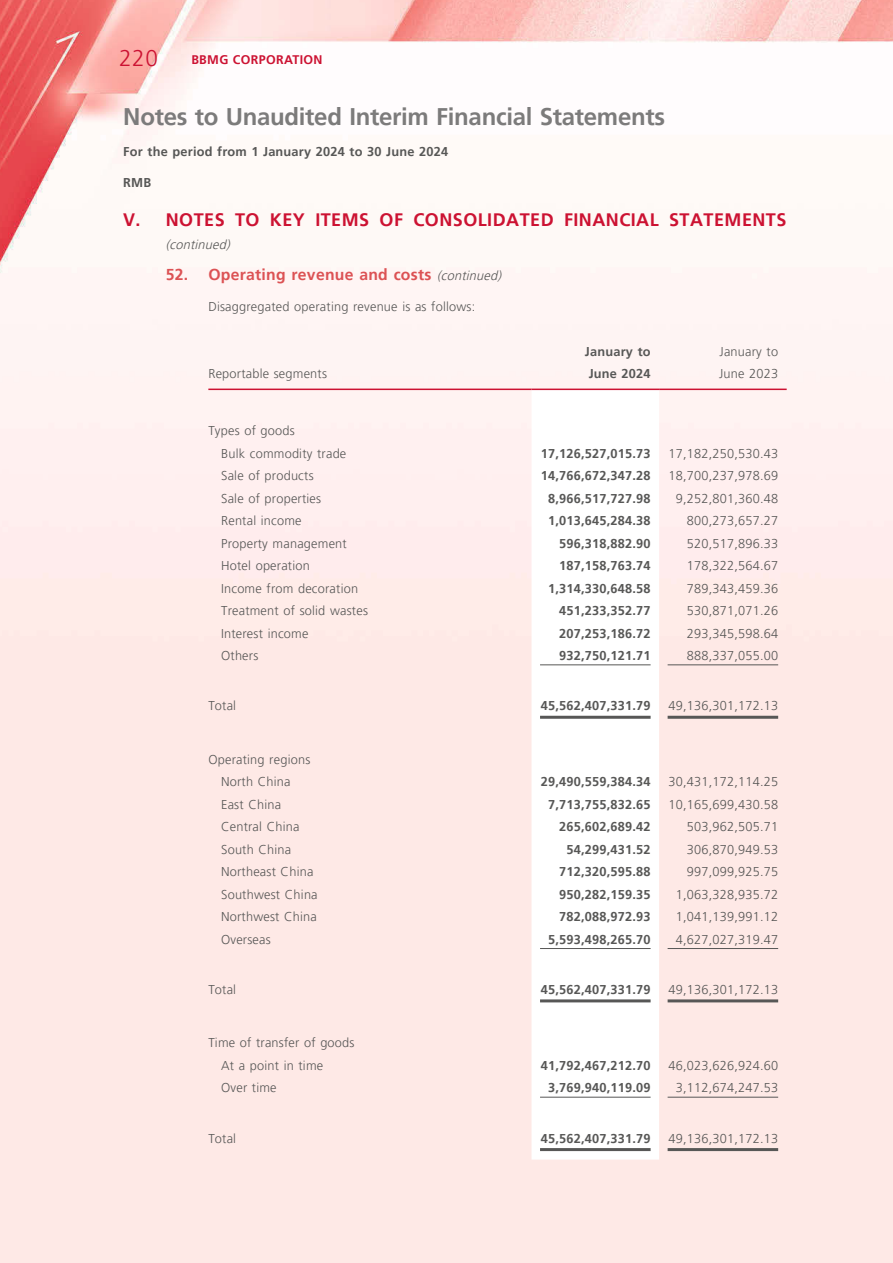
<style>
.page{position:relative;width:893px;height:1263px;background:#fff}
.page>*{position:absolute;margin:0;border:0;box-sizing:border-box;transform-origin:0 0}
.t1{font:700 24px "Frutiger LT Pro";letter-spacing:-.015em;color:#7c7b7b}
.t2{font:300 22.5px "Frutiger LT Pro";color:#cc1232}
.t3{font:700 18px "Frutiger LT Pro";letter-spacing:.025em;color:#cc1232}
.t4{font:700 15.75px "Frutiger LT Pro";letter-spacing:.015em;color:#dc5254}
.t5{font:300 12.75px/22.5px "Frutiger LT Pro";letter-spacing:.015em;color:#575756}
.t6{font:700 12.75px/22.5px "Frutiger LT Pro";letter-spacing:.015em;color:#575756}
.t7{font:italic 300 12.75px "Frutiger LT Pro";color:#575756}
.t8{font:700 12.45px "Frutiger LT Pro";letter-spacing:.03em;color:#cc1232}
.s1{font-weight:300;font-style:italic;font-size:12.75px;color:#575756}
</style>
<div class="page">
<img style="left:0;top:0;width:893px;height:1263px">
<svg style="left:531px;top:390px;width:128px;height:769px"></svg>
<hr style="left:208px;top:389px;width:323px;height:1px;background:#cc1232">
<hr style="left:531px;top:389px;width:128px;height:1px;background:#cc1232">
<hr style="left:659px;top:389px;width:128px;height:1px;background:#cc1232">
<hr style="left:540px;top:664px;width:111px;height:1px;background:#575756">
<hr style="left:668px;top:664px;width:110px;height:1px;background:#575756">
<hr style="left:540px;top:716px;width:111px;height:3px;background:#575756">
<hr style="left:668px;top:716px;width:110px;height:3px;background:#575756">
<hr style="left:540px;top:948px;width:111px;height:1px;background:#575756">
<hr style="left:668px;top:948px;width:110px;height:1px;background:#575756">
<hr style="left:540px;top:999px;width:111px;height:3px;background:#575756">
<hr style="left:668px;top:999px;width:110px;height:3px;background:#575756">
<hr style="left:540px;top:1097px;width:111px;height:1px;background:#575756">
<hr style="left:668px;top:1097px;width:110px;height:1px;background:#575756">
<hr style="left:540px;top:1148px;width:111px;height:3px;background:#575756">
<hr style="left:668px;top:1148px;width:110px;height:3px;background:#575756">
<h2 class="t2" style="left:119px;top:45px;width:40px">220</h2>
<p class="t8" style="left:191px;top:52px;width:133px">BBMG CORPORATION</p>
<h1 class="t1" style="left:123px;top:102px;width:543px">Notes to Unaudited Interim Financial Statements</h1>
<p class="t6" style="left:123px;top:140px;width:326px">For the period from 1 January 2024 to 30 June 2024</p>
<p class="t6" style="left:123px;top:171px;width:30px">RMB</p>
<h3 class="t3" style="left:123px;top:209px;width:665px">V. NOTES TO KEY ITEMS OF CONSOLIDATED FINANCIAL STATEMENTS</h3>
<p class="t7" style="left:166px;top:237px;width:69px">(continued)</p>
<p class="t4" style="left:166px;top:265px;width:340px">52. Operating revenue and costs <span class="s1">(continued)</span></p>
<p class="t5" style="left:208px;top:295px;width:268px">Disaggregated operating revenue is as follows:</p>
<p class="t5" style="left:208px;top:363px;width:120px">Reportable segments</p>
<p class="t5" style="left:221px;top:419px;width:127px;text-indent:-13px">Types of goods<br>Bulk commodity trade</p>
<p class="t6" style="left:585px;top:340px;width:67px">January to<br>June 2024</p>
<p class="t5" style="left:719px;top:340px;width:61px">January to<br>June 2023</p>
<p class="t6" style="left:541px;top:442px;width:111px">17,126,527,015.73</p>
<p class="t5" style="left:668px;top:442px;width:111px">17,182,250,530.43</p>
<p class="t5" style="left:221px;top:464px;width:94px">Sale of products</p>
<p class="t6" style="left:541px;top:464px;width:111px">14,766,672,347.28</p>
<p class="t5" style="left:668px;top:464px;width:111px">18,700,237,978.69</p>
<p class="t5" style="left:221px;top:487px;width:102px">Sale of properties</p>
<p class="t6" style="left:548px;top:487px;width:104px">8,966,517,727.98</p>
<p class="t5" style="left:676px;top:487px;width:104px">9,252,801,360.48</p>
<p class="t5" style="left:221px;top:509px;width:82px">Rental income</p>
<p class="t6" style="left:548px;top:509px;width:104px">1,013,645,284.38</p>
<p class="t5" style="left:687px;top:509px;width:93px">800,273,657.27</p>
<p class="t5" style="left:221px;top:532px;width:127px">Property management</p>
<p class="t6" style="left:559px;top:532px;width:93px">596,318,882.90</p>
<p class="t5" style="left:687px;top:532px;width:93px">520,517,896.33</p>
<p class="t5" style="left:221px;top:554px;width:90px">Hotel operation</p>
<p class="t6" style="left:559px;top:554px;width:93px">187,158,763.74</p>
<p class="t5" style="left:687px;top:554px;width:93px">178,322,564.67</p>
<p class="t5" style="left:221px;top:577px;width:138px">Income from decoration</p>
<p class="t6" style="left:548px;top:577px;width:104px">1,314,330,648.58</p>
<p class="t5" style="left:687px;top:577px;width:93px">789,343,459.36</p>
<p class="t5" style="left:221px;top:599px;width:148px">Treatment of solid wastes</p>
<p class="t6" style="left:559px;top:599px;width:93px">451,233,352.77</p>
<p class="t5" style="left:687px;top:599px;width:93px">530,871,071.26</p>
<p class="t5" style="left:221px;top:622px;width:89px">Interest income</p>
<p class="t6" style="left:559px;top:622px;width:93px">207,253,186.72</p>
<p class="t5" style="left:687px;top:622px;width:93px">293,345,598.64</p>
<p class="t5" style="left:221px;top:644px;width:39px">Others</p>
<p class="t6" style="left:559px;top:644px;width:93px">932,750,121.71</p>
<p class="t5" style="left:687px;top:644px;width:93px">888,337,055.00</p>
<p class="t5" style="left:208px;top:695px;width:29px">Total</p>
<p class="t6" style="left:541px;top:694px;width:111px">45,562,407,331.79</p>
<p class="t5" style="left:668px;top:695px;width:111px">49,136,301,172.13</p>
<p class="t5" style="left:208px;top:748px;width:103px;text-align:center">Operating regions<br>North China</p>
<p class="t6" style="left:541px;top:770px;width:111px">29,490,559,384.34</p>
<p class="t5" style="left:668px;top:771px;width:111px">30,431,172,114.25</p>
<p class="t5" style="left:221px;top:793px;width:62px">East China</p>
<p class="t6" style="left:548px;top:793px;width:104px">7,713,755,832.65</p>
<p class="t5" style="left:668px;top:793px;width:111px">10,165,699,430.58</p>
<p class="t5" style="left:221px;top:816px;width:80px">Central China</p>
<p class="t6" style="left:559px;top:816px;width:93px">265,602,689.42</p>
<p class="t5" style="left:687px;top:816px;width:93px">503,962,505.71</p>
<p class="t5" style="left:221px;top:838px;width:72px">South China</p>
<p class="t6" style="left:566px;top:838px;width:86px">54,299,431.52</p>
<p class="t5" style="left:687px;top:838px;width:93px">306,870,949.53</p>
<p class="t5" style="left:221px;top:861px;width:94px">Northeast China</p>
<p class="t6" style="left:559px;top:861px;width:93px">712,320,595.88</p>
<p class="t5" style="left:687px;top:861px;width:93px">997,099,925.75</p>
<p class="t5" style="left:221px;top:883px;width:98px">Southwest China</p>
<p class="t6" style="left:559px;top:883px;width:93px">950,282,159.35</p>
<p class="t5" style="left:676px;top:883px;width:104px">1,063,328,935.72</p>
<p class="t5" style="left:221px;top:906px;width:97px">Northwest China</p>
<p class="t6" style="left:559px;top:906px;width:93px">782,088,972.93</p>
<p class="t5" style="left:676px;top:906px;width:104px">1,041,139,991.12</p>
<p class="t5" style="left:221px;top:928px;width:51px">Overseas</p>
<p class="t6" style="left:548px;top:928px;width:104px">5,593,498,265.70</p>
<p class="t5" style="left:676px;top:928px;width:104px">4,627,027,319.47</p>
<p class="t5" style="left:208px;top:978px;width:29px">Total</p>
<p class="t6" style="left:541px;top:978px;width:111px">45,562,407,331.79</p>
<p class="t5" style="left:668px;top:978px;width:111px">49,136,301,172.13</p>
<p class="t5" style="left:221px;top:1032px;width:135px;text-indent:-13px">Time of transfer of goods<br>At a point in time</p>
<p class="t6" style="left:541px;top:1054px;width:111px">41,792,467,212.70</p>
<p class="t5" style="left:668px;top:1054px;width:111px">46,023,626,924.60</p>
<p class="t5" style="left:221px;top:1077px;width:57px">Over time</p>
<p class="t6" style="left:548px;top:1077px;width:104px">3,769,940,119.09</p>
<p class="t5" style="left:676px;top:1077px;width:104px">3,112,674,247.53</p>
<p class="t5" style="left:208px;top:1127px;width:29px">Total</p>
<p class="t6" style="left:541px;top:1127px;width:111px">45,562,407,331.79</p>
<p class="t5" style="left:668px;top:1127px;width:111px">49,136,301,172.13</p>
</div>
